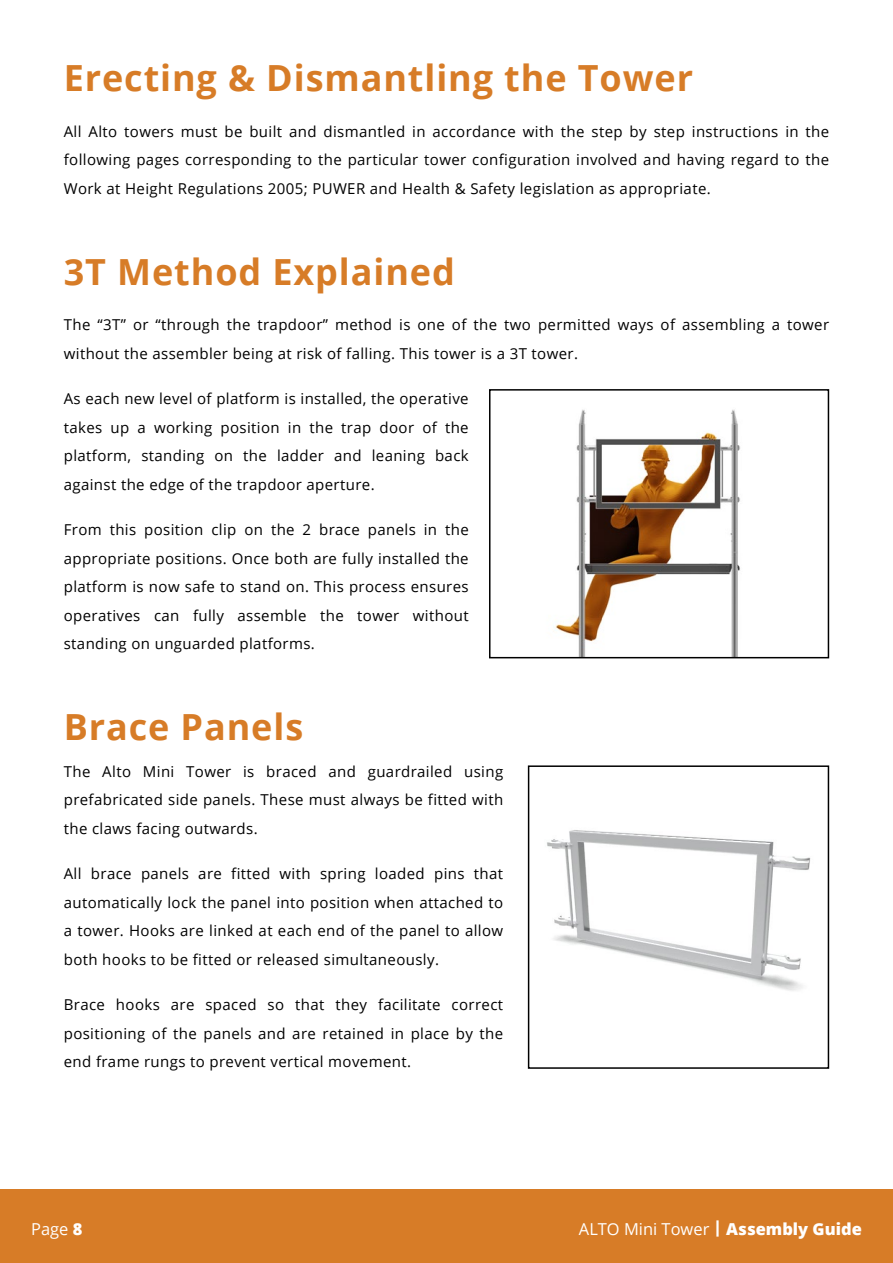
<style>
.page{position:relative;width:893px;height:1263px;background:#fff}
.page>*{position:absolute;margin:0;border:0;box-sizing:border-box;transform-origin:0 0}
.t1{font:700 36px "Open Sans";letter-spacing:.025em;color:#d77c27}
.t2{font:800 16.5px "Open Sans";color:#fff}
.t3{font:16.5px "Open Sans";color:#fff}
.t4{font:15px/28.5px "Open Sans";letter-spacing:.025em;color:#000;text-align:justify}
.s1{font-weight:800}
.s2{font-weight:400}
</style>
<div class="page">
<div style="left:0;top:1189px;width:893px;height:74px;background:#d77c27"></div>
<img style="left:555px;top:409px;width:185px;height:246px">
<div style="left:489px;top:389px;width:340px;height:269px;border:2px solid #000"></div>
<img style="left:547px;top:830px;width:264px;height:161px">
<div style="left:528px;top:765px;width:301px;height:304px;border:2px solid #000"></div>
<h1 class="t1" style="left:64px;top:53px;width:631px">Erecting &amp; Dismantling the Tower</h1>
<p class="t4" style="left:64px;top:117px;width:767px">All Alto towers must be built and dismantled in accordance with the step by step instructions in the following pages corresponding to the particular tower configuration involved and having regard to the Work at Height Regulations 2005; PUWER and Health &amp; Safety legislation as appropriate.</p>
<h1 class="t1" style="left:64px;top:246px;width:393px">3T Method Explained</h1>
<p class="t4" style="left:64px;top:310px;width:767px">The “3T” or “through the trapdoor” method is one of the two permitted ways of assembling a tower without the assembler being at risk of falling. This tower is a 3T tower.</p>
<p class="t4" style="left:64px;top:384px;width:406px">As each new level of platform is installed, the operative takes up a working position in the trap door of the platform, standing on the ladder and leaning back against the edge of the trapdoor aperture.</p>
<p class="t4" style="left:64px;top:515px;width:406px">From this position clip on the 2 brace panels in the appropriate positions. Once both are fully installed the platform is now safe to stand on. This process ensures operatives can fully assemble the tower without standing on unguarded platforms.</p>
<h1 class="t1" style="left:64px;top:702px;width:241px">Brace Panels</h1>
<p class="t4" style="left:64px;top:757px;width:441px">The Alto Mini Tower is braced and guardrailed using prefabricated side panels. These must always be fitted with the claws facing outwards.</p>
<p class="t4" style="left:64px;top:859px;width:441px">All brace panels are fitted with spring loaded pins that automatically lock the panel into position when attached to a tower. Hooks are linked at each end of the panel to allow both hooks to be fitted or released simultaneously.</p>
<p class="t4" style="left:64px;top:990px;width:441px">Brace hooks are spaced so that they facilitate correct positioning of the panels and are retained in place by the end frame rungs to prevent vertical movement.</p>
<p class="t3" style="left:31px;top:1217px;width:53px">Page <span class="s1">8</span></p>
<p class="t2" style="left:579px;top:1216px;width:284px"><span class="s2">ALTO Mini Tower</span> | Assembly Guide</p>
</div>
